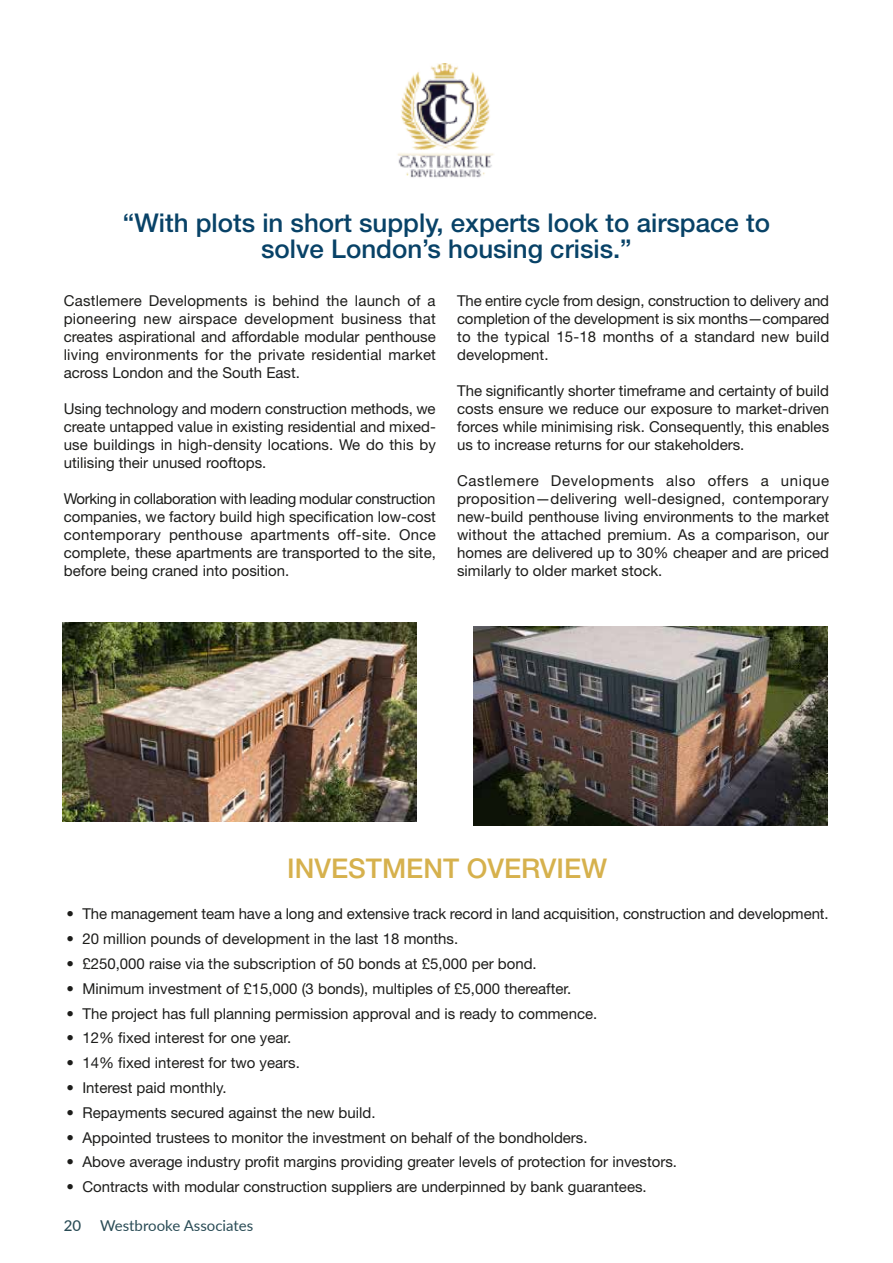
<style>
.page{position:relative;width:893px;height:1263px;background:#fff}
.page>*{position:absolute;margin:0;border:0;box-sizing:border-box;transform-origin:0 0}
.t1{font:500 27.3px "Helvetica Neue LT Std";color:#d6b14d}
.t2{font:500 25.8px/26px "Helvetica Neue LT Std";color:#084267;text-align:center}
.t3{font:15px/18px "Helvetica Neue LT Std";color:#1d1d1b;text-align:justify}
.t4{font:15px "Lato";color:#294b55}
.t5{font:500 15px "Lato";color:#294b55}
</style>
<div class="page">
<img style="left:397px;top:64px;width:97px;height:114px">
<img style="left:63px;top:622px;width:354px;height:200px">
<img style="left:473px;top:627px;width:354px;height:199px">
<h2 class="t2" style="left:123px;top:209px;width:649px">“With plots in short supply, experts look to airspace to solve London’s housing crisis.”</h2>
<p class="t3" style="left:64px;top:292px;width:374px">Castlemere Developments is behind the launch of a pioneering new airspace development business that creates aspirational and affordable modular penthouse living environments for the private residential market across London and the South East.</p>
<p class="t3" style="left:64px;top:400px;width:374px">Using technology and modern construction methods, we create untapped value in existing residential and mixed&shy;use buildings in high-density locations. We do this by utilising their unused rooftops.</p>
<p class="t3" style="left:64px;top:490px;width:374px">Working in collaboration with leading modular construction companies, we factory build high specification low-cost contemporary penthouse apartments off-site. Once complete, these apartments are transported to the site, before being craned into position.</p>
<p class="t3" style="left:457px;top:292px;width:374px">The entire cycle from design, construction to delivery and completion of the development is six months—compared to the typical 15-18 months of a standard new build development.</p>
<p class="t3" style="left:457px;top:382px;width:374px">The significantly shorter timeframe and certainty of build costs ensure we reduce our exposure to market-driven forces while minimising risk. Consequently, this enables us to increase returns for our stakeholders.</p>
<p class="t3" style="left:457px;top:472px;width:374px">Castlemere Developments also offers a unique proposition—delivering well-designed, contemporary new-build penthouse living environments to the market without the attached premium. As a comparison, our homes are delivered up to 30% cheaper and are priced similarly to older market stock.</p>
<h1 class="t1" style="left:287px;top:851px;width:321px">INVESTMENT OVERVIEW</h1>
<p class="t3" style="left:66px;top:905px;width:764px">• The management team have a long and extensive track record in land acquisition, construction and development.</p>
<p class="t3" style="left:66px;top:929px;width:393px">• 20 million pounds of development in the last 18 months.</p>
<p class="t3" style="left:66px;top:954px;width:472px">• £250,000 raise via the subscription of 50 bonds at £5,000 per bond.</p>
<p class="t3" style="left:66px;top:979px;width:506px">• Minimum investment of £15,000 (3 bonds), multiples of £5,000 thereafter.</p>
<p class="t3" style="left:66px;top:1004px;width:532px">• The project has full planning permission approval and is ready to commence.</p>
<p class="t3" style="left:66px;top:1029px;width:226px">• 12% fixed interest for one year.</p>
<p class="t3" style="left:66px;top:1054px;width:235px">• 14% fixed interest for two years.</p>
<p class="t3" style="left:66px;top:1078px;width:162px">• Interest paid monthly.</p>
<p class="t3" style="left:66px;top:1103px;width:311px">• Repayments secured against the new build.</p>
<p class="t3" style="left:66px;top:1128px;width:523px">• Appointed trustees to monitor the investment on behalf of the bondholders.</p>
<p class="t3" style="left:66px;top:1153px;width:612px">• Above average industry profit margins providing greater levels of protection for investors.</p>
<p class="t3" style="left:66px;top:1178px;width:582px">• Contracts with modular construction suppliers are underpinned by bank guarantees.</p>
<p class="t5" style="left:64px;top:1215px;width:19px">20</p>
<p class="t4" style="left:100px;top:1215px;width:155px">Westbrooke Associates</p>
</div>
